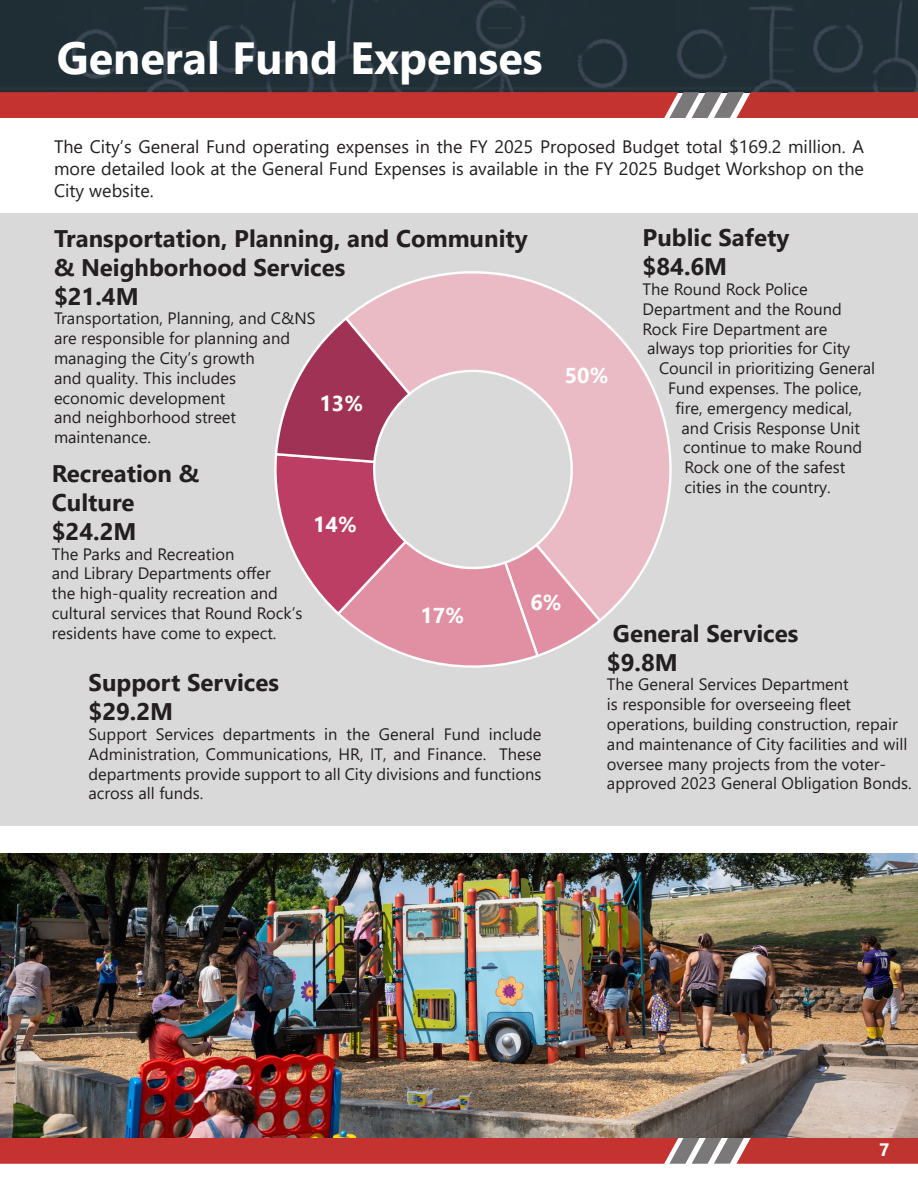
<style>
.page{position:relative;width:918px;height:1188px;background:#fff}
.page>*{position:absolute;margin:0;border:0;box-sizing:border-box;transform-origin:0 0}
.t1{font:700 45px "Segoe UI";color:#fff}
.t2{font:700 24px/28.8px "Segoe UI";color:#231f20}
.t3{font:700 21.6px "Segoe UI";letter-spacing:.005em;color:#fff}
.t4{font:18px/21.6px "Segoe UI";color:#231f20;text-align:justify}
.t5{font:700 18px "Segoe UI";color:#fff}
.t6{font:16.5px/19.8px "Segoe UI";color:#231f20}
</style>
<div class="page">
<div style="left:0;top:0;width:918px;height:92px;background:#1f2b3a"></div>
<svg style="left:0;top:1138px;width:918px;height:26px;background:#c23d3a"></svg>
<svg style="left:0;top:92px;width:918px;height:26px;background:#c03b38"></svg>
<img style="left:0;top:853px;width:918px;height:285px">
<div style="left:0;top:213px;width:918px;height:613px;background:#d9d9d9"></div>
<svg style="left:349px;top:271px;width:323px;height:348px;fill:#eabbc4"></svg>
<svg style="left:274px;top:315px;width:329px;height:353px"></svg>
<p class="t1" style="left:57px;top:15px;width:487px">General Fund Expenses</p>
<p class="t4" style="left:54px;top:135px;width:812px">The City’s General Fund operating expenses in the FY 2025 Proposed Budget total $169.2 million. A more detailed look at the General Fund Expenses is available in the FY 2025 Budget Workshop on the City website.</p>
<p class="t2" style="left:643px;top:222px;width:148px">Public Safety $84.6M</p>
<p class="t6" style="left:643px;top:278px;width:167px">The Round Rock Police</p>
<p class="t6" style="left:643px;top:298px;width:201px">Department and the Round</p>
<p class="t6" style="left:643px;top:317px;width:187px">Rock Fire Department are</p>
<p class="t6" style="left:647px;top:337px;width:205px">always top priorities for City</p>
<p class="t6" style="left:659px;top:357px;width:218px">Council in prioritizing General</p>
<p class="t6" style="left:668px;top:377px;width:195px">Fund expenses. The police,</p>
<p class="t6" style="left:676px;top:397px;width:178px">fire, emergency medical,</p>
<p class="t6" style="left:682px;top:416px;width:180px">and Crisis Response Unit</p>
<p class="t6" style="left:683px;top:436px;width:181px">continue to make Round</p>
<p class="t6" style="left:685px;top:456px;width:162px">Rock one of the safest</p>
<p class="t6" style="left:685px;top:476px;width:148px">cities in the country.</p>
<p class="t2" style="left:54px;top:222px;width:475px">Transportation, Planning, and Community &amp; Neighborhood Services<br>$21.4M</p>
<p class="t6" style="left:54px;top:307px;width:263px">Transportation, Planning, and C&amp;NS are responsible for planning and managing the City’s growth<br>and quality. This includes<br>economic development<br>and neighborhood street maintenance.</p>
<p class="t2" style="left:52px;top:457px;width:149px">Recreation &amp;<br>Culture</p>
<p class="t2" style="left:52px;top:515px;width:86px">$24.2M</p>
<p class="t6" style="left:52px;top:542px;width:252px">The Parks and Recreation<br>and Library Departments offer<br>the high-quality recreation and cultural services that Round Rock’s residents have come to expect.</p>
<p class="t3" style="left:565px;top:355px;width:45px">50%</p>
<p class="t3" style="left:319px;top:383px;width:45px">13%</p>
<p class="t3" style="left:313px;top:504px;width:45px">14%</p>
<p class="t3" style="left:530px;top:582px;width:33px">6%</p>
<p class="t3" style="left:420px;top:595px;width:45px">17%</p>
<p class="t2" style="left:613px;top:617px;width:187px">General Services</p>
<p class="t2" style="left:607px;top:646px;width:72px">$9.8M</p>
<p class="t6" style="left:607px;top:673px;width:306px">The General Services Department<br>is responsible for overseeing fleet operations, building construction, repair and maintenance of City facilities and will oversee many projects from the voter&shy;approved 2023 General Obligation Bonds.</p>
<p class="t2" style="left:89px;top:667px;width:192px">Support Services $29.2M</p>
<p class="t6" style="left:89px;top:723px;width:455px;text-align:justify">Support Services departments in the General Fund include Administration, Communications, HR, IT, and Finance. These departments provide support to all City divisions and functions across all funds.</p>
<p class="t5" style="left:879px;top:1132px;width:12px">7</p>
</div>
